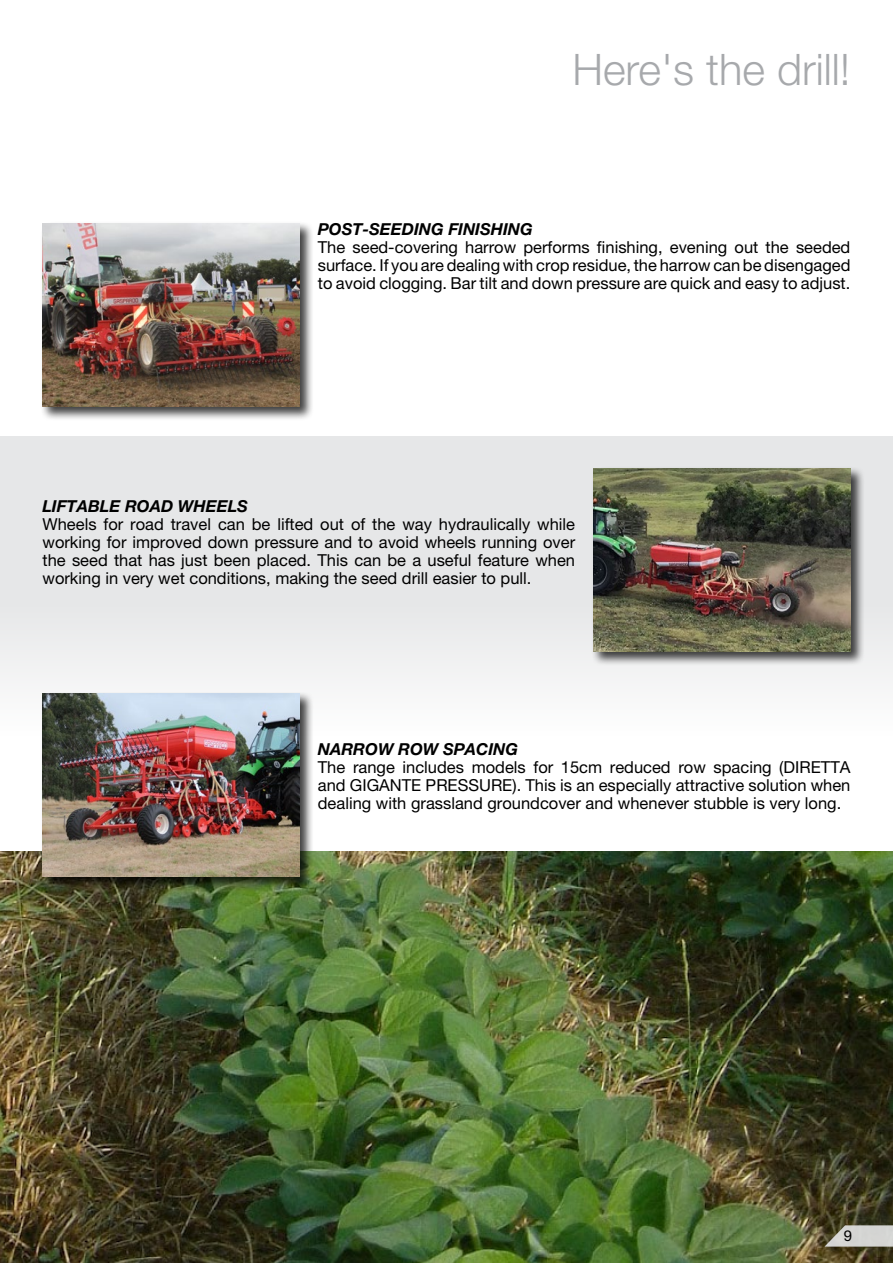
<style>
.page{position:relative;width:893px;height:1263px;background:#fff}
.page>*{position:absolute;margin:0;border:0;box-sizing:border-box;transform-origin:0 0}
.t1{font:300 43.5px "Helvetica Neue LT Pro";color:#a7a9ac}
.t2{font:16.5px/18px "Helvetica Neue LT Pro";color:#000;text-align:justify}
.t3{font:italic 700 16.5px "Helvetica Neue LT Pro";color:#000}
.t4{font:15px "Helvetica Neue LT Pro";color:#000}
</style>
<div class="page">
<div style="left:0;top:436px;width:893px;height:300px;background:linear-gradient(to bottom,#e0e1e2,#f7f7f7)"></div>
<img style="left:0;top:851px;width:893px;height:412px">
<div style="left:40px;top:221px;width:274px;height:200px;background:#000;opacity:.75"></div>
<img style="left:43px;top:223px;width:257px;height:183px">
<div style="left:591px;top:466px;width:274px;height:200px;background:#000;opacity:.75"></div>
<img style="left:593px;top:468px;width:257px;height:183px">
<div style="left:40px;top:692px;width:274px;height:199px;background:#000;opacity:.75"></div>
<img style="left:43px;top:694px;width:257px;height:183px">
<svg style="left:824px;top:1225px;width:69px;height:21px"></svg>
<h1 class="t1" style="left:572px;top:43px;width:280px">Here's the drill!</h1>
<p class="t3" style="left:318px;top:219px;width:216px">POST-SEEDING FINISHING</p>
<p class="t2" style="left:318px;top:238px;width:534px">The seed-covering harrow performs finishing, evening out the seeded surface. If you are dealing with crop residue, the harrow can be disengaged to avoid clogging. Bar tilt and down pressure are quick and easy to adjust.</p>
<p class="t3" style="left:43px;top:496px;width:207px">LIFTABLE ROAD WHEELS</p>
<p class="t2" style="left:43px;top:515px;width:534px">Wheels for road travel can be lifted out of the way hydraulically while working for improved down pressure and to avoid wheels running over the seed that has just been placed. This can be a useful feature when working in very wet conditions, making the seed drill easier to pull.</p>
<p class="t3" style="left:318px;top:739px;width:202px">NARROW ROW SPACING</p>
<p class="t2" style="left:318px;top:758px;width:534px">The range includes models for 15cm reduced row spacing (DIRETTA and GIGANTE PRESSURE). This is an especially attractive solution when dealing with grassland groundcover and whenever stubble is very long.</p>
<p class="t4" style="left:844px;top:1227px;width:10px">9</p>
</div>
